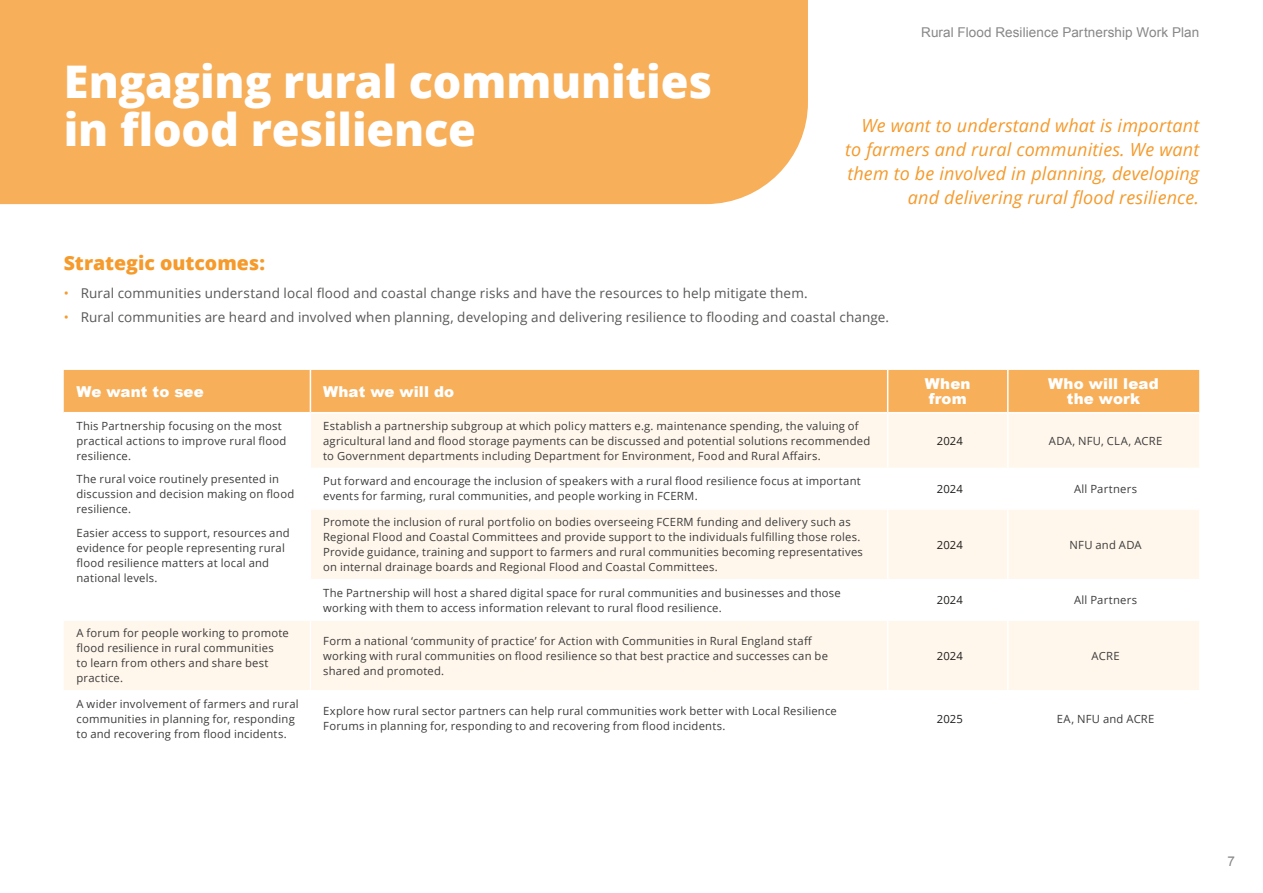
<style>
.page{position:relative;width:1263px;height:893px;background:#fff}
.page>*{position:absolute;margin:0;border:0;box-sizing:border-box;transform-origin:0 0}
.Page_title{font:800 45px/48px "Open Sans";letter-spacing:-.005em;color:#fff}
.Subheading{font:800 19.5px "Open Sans";color:#f59a2b}
.Standout{font:italic 18px/24px "Open Sans";letter-spacing:.01em;color:#f59a2b;text-align:right}
.Table_copy{font:900 15px/15px "Arial";letter-spacing:.01em;color:#fff}
.t1{font:13.5px "Open Sans";letter-spacing:.01em;color:#575756}
.t2{font:13.5px "Arial";letter-spacing:.005em;color:#878787}
.Table_copy-2{font:11.25px/15px "Open Sans";letter-spacing:.02em;color:#3c3c3b}
.Table_copy-3{font:11.25px "Open Sans";letter-spacing:.01em;color:#1d1d1b}
.s1{color:#f59a2b}
</style>
<div class="page">
<div style="left:0;top:0;width:808px;height:204px;background:#f8af5a"></div>
<div style="left:64px;top:370px;width:1135px;height:42px;background:#f8af5a"></div>
<svg style="left:64px;top:413px;width:1135px;height:277px;fill:#fff6ec"></svg>
<hr style="left:310px;top:370px;width:1px;height:42px;background:#fff">
<hr style="left:887px;top:370px;width:1px;height:42px;background:#fff">
<hr style="left:1007px;top:370px;width:1px;height:42px;background:#fff">
<hr style="left:64px;top:619px;width:246px;height:2px;background:#fff">
<hr style="left:310px;top:413px;width:1px;height:55px;background:#fff">
<hr style="left:887px;top:413px;width:1px;height:55px;background:#fff">
<hr style="left:1007px;top:413px;width:1px;height:55px;background:#fff">
<hr style="left:310px;top:468px;width:578px;height:1px;background:#fff">
<hr style="left:310px;top:469px;width:1px;height:39px;background:#fff">
<hr style="left:888px;top:468px;width:120px;height:1px;background:#fff">
<hr style="left:887px;top:469px;width:1px;height:39px;background:#fff">
<hr style="left:1008px;top:468px;width:191px;height:1px;background:#fff">
<hr style="left:1007px;top:469px;width:1px;height:39px;background:#fff">
<hr style="left:310px;top:508px;width:578px;height:2px;background:#fff">
<hr style="left:310px;top:510px;width:1px;height:69px;background:#fff">
<hr style="left:888px;top:508px;width:120px;height:2px;background:#fff">
<hr style="left:887px;top:510px;width:1px;height:69px;background:#fff">
<hr style="left:1008px;top:508px;width:191px;height:2px;background:#fff">
<hr style="left:1007px;top:510px;width:1px;height:69px;background:#fff">
<hr style="left:310px;top:579px;width:578px;height:1px;background:#fff">
<hr style="left:310px;top:580px;width:1px;height:39px;background:#fff">
<hr style="left:888px;top:579px;width:120px;height:1px;background:#fff">
<hr style="left:887px;top:580px;width:1px;height:39px;background:#fff">
<hr style="left:1008px;top:579px;width:191px;height:1px;background:#fff">
<hr style="left:1007px;top:580px;width:1px;height:39px;background:#fff">
<hr style="left:310px;top:619px;width:578px;height:2px;background:#fff">
<hr style="left:310px;top:621px;width:1px;height:69px;background:#fff">
<hr style="left:888px;top:619px;width:120px;height:2px;background:#fff">
<hr style="left:887px;top:621px;width:1px;height:69px;background:#fff">
<hr style="left:1008px;top:619px;width:191px;height:2px;background:#fff">
<hr style="left:1007px;top:621px;width:1px;height:69px;background:#fff">
<p class="Page_title" style="left:64px;top:56px;width:650px">Engaging rural communities in flood resilience</p>
<p class="t2" style="left:921px;top:23px;width:279px">Rural Flood Resilience Partnership Work Plan</p>
<p class="Standout" style="left:845px;top:113px;width:355px">We want to understand what is important to farmers and rural communities. We want them to be involved in planning, developing and delivering rural flood resilience.</p>
<p class="Subheading" style="left:64px;top:248px;width:203px">Strategic outcomes:</p>
<p class="t1" style="left:64px;top:284px;width:745px"><span class="s1">•</span> Rural communities understand local flood and coastal change risks and have the resources to help mitigate them.</p>
<p class="t1" style="left:64px;top:308px;width:827px"><span class="s1">•</span> Rural communities are heard and involved when planning, developing and delivering resilience to flooding and coastal change.</p>
<p class="Table_copy" style="left:77px;top:383px;width:129px">We want to see</p>
<p class="Table_copy" style="left:323px;top:383px;width:133px">What we will do</p>
<p class="Table_copy" style="left:925px;top:376px;width:47px">When from</p>
<p class="Table_copy" style="left:1048px;top:376px;width:112px;text-align:center">Who will lead the work</p>
<p class="Table_copy-2" style="left:77px;top:418px;width:211px">This Partnership focusing on the most practical actions to improve rural flood resilience.</p>
<p class="Table_copy-2" style="left:77px;top:471px;width:219px">The rural voice routinely presented in discussion and decision making on flood resilience.</p>
<p class="Table_copy-2" style="left:77px;top:525px;width:215px">Easier access to support, resources and evidence for people representing rural flood resilience matters at local and national levels.</p>
<p class="Table_copy-2" style="left:323px;top:418px;width:549px">Establish a partnership subgroup at which policy matters e.g. maintenance spending, the valuing of agricultural land and flood storage payments can be discussed and potential solutions recommended to Government departments including Department for Environment, Food and Rural Affairs.</p>
<p class="Table_copy-3" style="left:937px;top:433px;width:28px">2024</p>
<p class="Table_copy-2" style="left:1049px;top:433px;width:115px">ADA, NFU, CLA, ACRE</p>
<p class="Table_copy-2" style="left:323px;top:474px;width:539px">Put forward and encourage the inclusion of speakers with a rural flood resilience focus at important events for farming, rural communities, and people working in FCERM.</p>
<p class="Table_copy-3" style="left:937px;top:481px;width:28px">2024</p>
<p class="Table_copy-2" style="left:1074px;top:481px;width:65px">All Partners</p>
<p class="Table_copy-2" style="left:323px;top:514px;width:541px">Promote the inclusion of rural portfolio on bodies overseeing FCERM funding and delivery such as Regional Flood and Coastal Committees and provide support to the individuals fulfilling those roles.<br>Provide guidance, training and support to farmers and rural communities becoming representatives on internal drainage boards and Regional Flood and Coastal Committees.</p>
<p class="Table_copy-3" style="left:937px;top:537px;width:28px">2024</p>
<p class="Table_copy-2" style="left:1069px;top:537px;width:74px">NFU and ADA</p>
<p class="Table_copy-2" style="left:323px;top:585px;width:519px">The Partnership will host a shared digital space for rural communities and businesses and those working with them to access information relevant to rural flood resilience.</p>
<p class="Table_copy-3" style="left:937px;top:592px;width:28px">2024</p>
<p class="Table_copy-2" style="left:1074px;top:592px;width:65px">All Partners</p>
<p class="Table_copy-2" style="left:77px;top:625px;width:214px">A forum for people working to promote flood resilience in rural communities<br>to learn from others and share best practice.</p>
<p class="Table_copy-2" style="left:323px;top:633px;width:506px">Form a national ‘community of practice’ for Action with Communities in Rural England staff working with rural communities on flood resilience so that best practice and successes can be shared and promoted.</p>
<p class="Table_copy-3" style="left:937px;top:648px;width:28px">2024</p>
<p class="Table_copy-2" style="left:1091px;top:648px;width:30px">ACRE</p>
<p class="Table_copy-2" style="left:77px;top:696px;width:224px">A wider involvement of farmers and rural communities in planning for, responding to and recovering from flood incidents.</p>
<p class="Table_copy-2" style="left:323px;top:703px;width:515px">Explore how rural sector partners can help rural communities work better with Local Resilience<br>Forums in planning for, responding to and recovering from flood incidents.</p>
<p class="Table_copy-3" style="left:937px;top:711px;width:28px">2025</p>
<p class="Table_copy-2" style="left:1057px;top:711px;width:99px">EA, NFU and ACRE</p>
<p class="t2" style="left:1227px;top:852px;width:9px">7</p>
</div>
